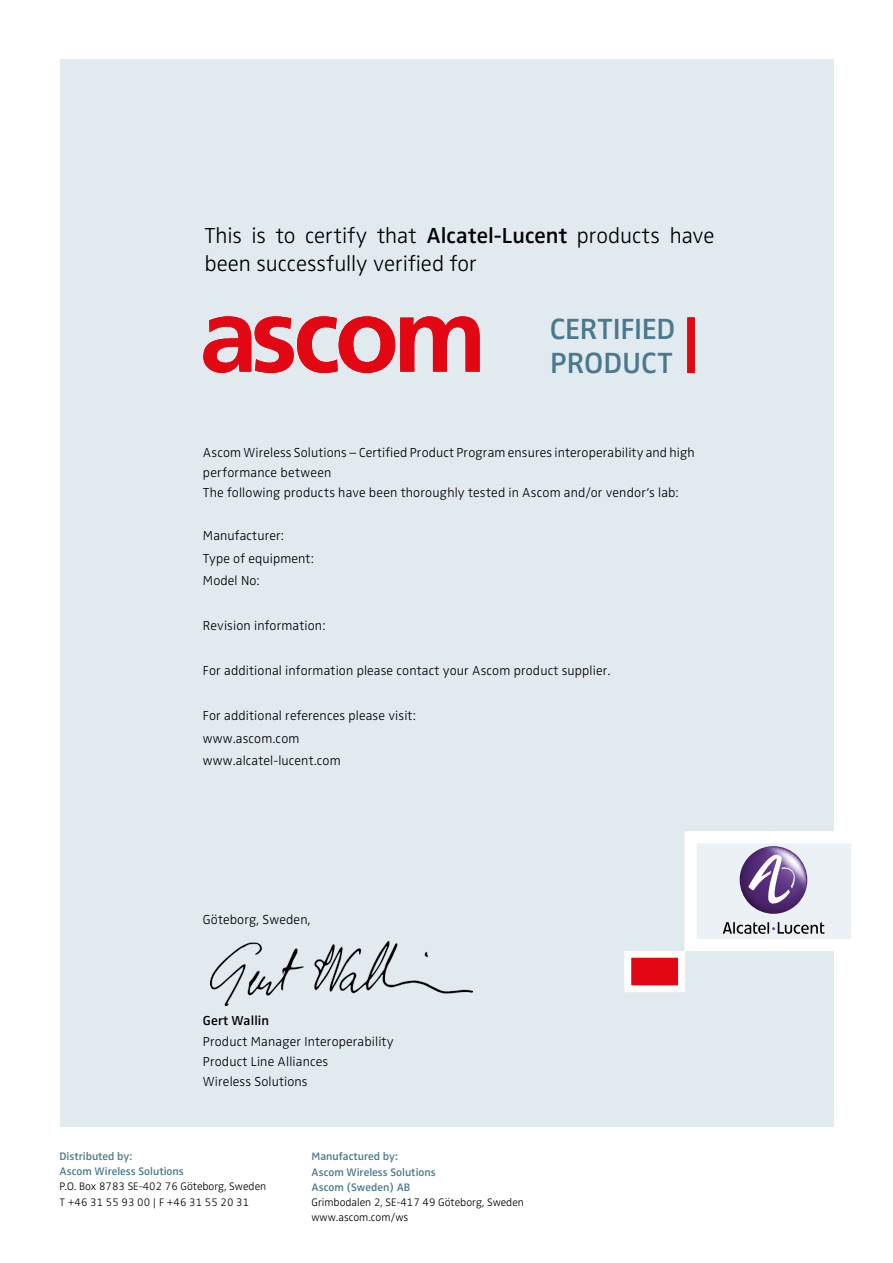
<style>
.page{position:relative;width:893px;height:1263px;background:#fff}
.page>*{position:absolute;margin:0;border:0;box-sizing:border-box;transform-origin:0 0}
.t1{font:600 30.15px/33.5px "Ascom Zwo";color:#4b788c}
.t2{font:300 22.5px/28.5px "Ascom Zwo";color:#000}
.t3{font:300 13.5px/20.2px "Ascom Zwo";letter-spacing:.01em;color:#000}
.t4{font:600 13.5px "Ascom Zwo";letter-spacing:.01em;color:#000}
.t5{font:300 11.25px/15.1px "Ascom Zwo";color:#000}
.t6{font:600 11.25px/15.1px "Ascom Zwo";color:#4b788c}
.s1{font-weight:600}
</style>
<div class="page">
<div style="left:60px;top:60px;width:774px;height:1067px;background:#e1eaef"></div>
<div style="left:687px;top:317px;width:8px;height:56px;background:#e30613"></div>
<svg style="left:684px;top:831px;width:167px;height:120px"></svg>
<div style="left:624px;top:951px;width:61px;height:41px;background:#e30613;border:7px solid #fff"></div>
<svg style="left:203px;top:316px;width:277px;height:57px"></svg>
<img style="left:210px;top:942px;width:263px;height:63px">
<h2 class="t2" style="left:204px;top:221px;width:512px">This is to certify that <span class="s1">Alcatel-Lucent</span> products have been successfully verified for</h2>
<h1 class="t1" style="left:550px;top:312px;width:127px">CERTIFIED<br>PRODUCT</h1>
<p class="t3" style="left:203px;top:442px;width:493px">Ascom Wireless Solutions – Certified Product Program ensures interoperability and high performance between<br>The following products have been thoroughly tested in Ascom and/or vendor’s lab:</p>
<p class="t3" style="left:203px;top:524px;width:112px;line-height:22.5px">Manufacturer:<br>Type of equipment:<br>Model No:</p>
<p class="t3" style="left:203px;top:615px;width:124px">Revision information:</p>
<p class="t3" style="left:203px;top:660px;width:409px">For additional information please contact your Ascom product supplier.</p>
<p class="t3" style="left:203px;top:704px;width:214px;line-height:22.5px">For additional references please visit: www.ascom.com www.alcatel-lucent.com</p>
<p class="t3" style="left:203px;top:910px;width:109px">Göteborg, Sweden,</p>
<p class="t4" style="left:203px;top:1013px;width:68px">Gert Wallin</p>
<p class="t3" style="left:203px;top:1031px;width:192px">Product Manager Interoperability<br>Product Line Alliances<br>Wireless Solutions</p>
<p class="t6" style="left:60px;top:1149px;width:126px">Distributed by:<br>Ascom Wireless Solutions</p>
<p class="t5" style="left:60px;top:1179px;width:208px">P.O. Box 8783 SE-402 76 Göteborg, Sweden<br>T +46 31 55 93 00 | F +46 31 55 20 31</p>
<p class="t6" style="left:311px;top:1149px;width:126px">Manufactured by:<br>Ascom Wireless Solutions<br>Ascom (Sweden) AB</p>
<p class="t5" style="left:311px;top:1194px;width:214px">Grimbodalen 2, SE-417 49 Göteborg, Sweden www.ascom.com/ws</p>
</div>
